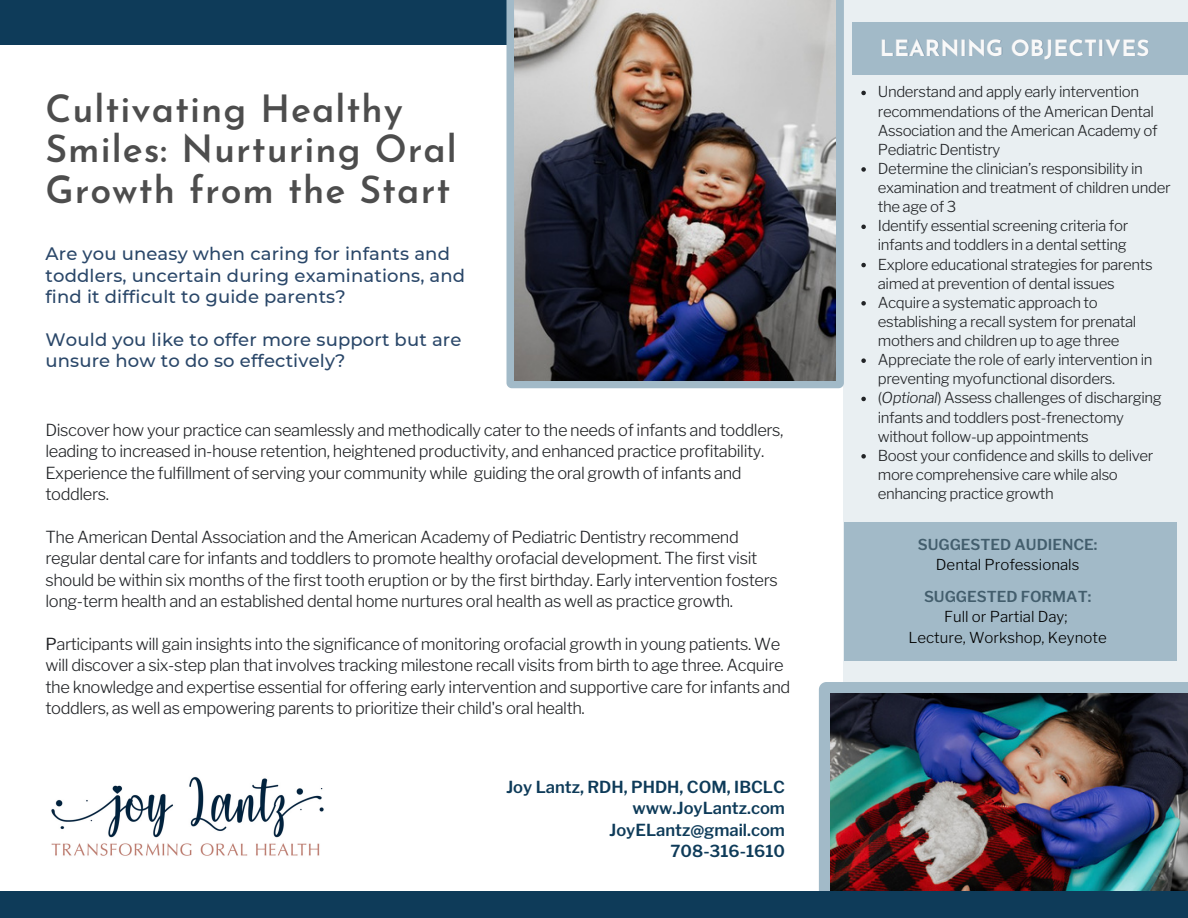
<style>
.page{position:relative;width:1188px;height:918px;background:#fff}
.page>*{position:absolute;margin:0;border:0;box-sizing:border-box;transform-origin:0 0}
.t1{font:600 37.5px/40.5px "Josefin Sans";letter-spacing:.025em;color:#4d4d4d}
.t2{font:700 22.5px "Josefin Sans";color:#f9f9f9}
.t3{font:500 18px/21.3px "Montserrat";letter-spacing:.01em;color:#2a4769}
.t4{font:300 16.5px/21.3px "Libre Franklin";letter-spacing:-.025em;color:#212326}
.t5{font:600 16.5px/21.3px "Libre Franklin";color:#0e3b59;text-align:right}
.t6{font:300 15px/19.2px "Libre Franklin";letter-spacing:-.025em;color:#212326}
.t7{font:300 15px/20.2px "Libre Franklin";color:#000;text-align:center}
.t8{font:600 15px "Libre Franklin";color:#435e6d}
.s1{font-weight:400}
.s2{font-style:italic}
</style>
<div class="page">
<div style="left:844px;top:0;width:344px;height:918px;background:#e9eff2"></div>
<div style="left:0;top:0;width:533px;height:45px;background:#0e3b59"></div>
<div style="left:507px;top:0;width:337px;height:388px;background:#a2bac8"></div>
<svg style="left:861px;top:91px;width:5px;height:4px"></svg>
<svg style="left:861px;top:167px;width:5px;height:5px"></svg>
<svg style="left:861px;top:225px;width:5px;height:4px"></svg>
<svg style="left:861px;top:263px;width:5px;height:4px"></svg>
<svg style="left:861px;top:301px;width:5px;height:5px"></svg>
<svg style="left:861px;top:358px;width:5px;height:5px"></svg>
<svg style="left:861px;top:397px;width:5px;height:4px"></svg>
<svg style="left:861px;top:454px;width:5px;height:5px"></svg>
<div style="left:852px;top:22px;width:336px;height:53px;background:#a2bac8"></div>
<div style="left:819px;top:682px;width:369px;height:210px;background:#a2bac8"></div>
<img style="left:831px;top:693px;width:357px;height:199px">
<div style="left:0;top:892px;width:1188px;height:26px;background:#0e3b59"></div>
<div style="left:844px;top:522px;width:332px;height:138px;background:#a2bac8"></div>
<img style="left:51px;top:776px;width:273px;height:80px">
<img style="left:515px;top:0;width:321px;height:381px">
<h4 class="t1" style="left:45px;top:92px;width:413px">Cultivating Healthy<br>Smiles: Nurturing Oral<br>Growth from the Start</h4>
<h4 class="t3" style="left:45px;top:243px;width:421px">Are you uneasy when caring for infants and toddlers, uncertain during examinations, and find it difficult to guide parents?</h4>
<p class="t3" style="left:45px;top:329px;width:418px">Would you like to offer more support but are unsure how to do so effectively?</p>
<h3 class="t4" style="left:45px;top:419px;width:740px">Discover how your practice can seamlessly and methodically cater to the needs of infants and toddlers, leading to increased in-house retention, heightened productivity, and enhanced practice profitability.<br>Experience the fulfillment of serving your community while guiding the oral growth of infants and toddlers.</h3>
<h3 class="t4" style="left:45px;top:526px;width:734px">The American Dental Association and the American Academy of Pediatric Dentistry recommend regular dental care for infants and toddlers to promote healthy orofacial development. The first visit should be within six months of the first tooth eruption or by the first birthday. Early intervention fosters long-term health and an established dental home nurtures oral health as well as practice growth.</h3>
<h4 class="t4" style="left:45px;top:633px;width:746px"><span class="s1">P</span>articipants will gain insights into the significance of monitoring orofacial growth in young patients. We will discover a six-step plan that involves tracking milestone recall visits from birth to age three. Acquire the knowledge and expertise essential for offering early intervention and supportive care for infants and toddlers, as well as empowering parents to prioritize their child's oral health.</h4>
<p class="t5" style="left:506px;top:777px;width:281px">Joy Lantz, RDH, PHDH, COM, IBCLC www.JoyLantz.com<br>JoyELantz@gmail.com<br>708-316-1610</p>
<h1 class="t2" style="left:880px;top:39px;width:271px">LEARNING OBJECTIVES</h1>
<p class="t6" style="left:878px;top:82px;width:294px">Understand and apply early intervention recommendations of the American Dental Association and the American Academy of Pediatric Dentistry<br>Determine the clinician’s responsibility in examination and treatment of children under the age of 3</p>
<h2 class="t6" style="left:878px;top:216px;width:252px">Identify essential screening criteria for infants and toddlers in a dental setting</h2>
<p class="t6" style="left:878px;top:255px;width:276px">Explore educational strategies for parents aimed at prevention of dental issues</p>
<p class="t6" style="left:878px;top:293px;width:260px">Acquire a systematic approach to establishing a recall system for prenatal mothers and children up to age three</p>
<p class="t6" style="left:878px;top:350px;width:276px">Appreciate the role of early intervention in preventing myofunctional disorders.</p>
<p class="t6" style="left:878px;top:388px;width:285px">(<span class="s2">Optional</span>) Assess challenges of discharging infants and toddlers post-frenectomy without follow-up appointments</p>
<p class="t6" style="left:878px;top:446px;width:277px">Boost your confidence and skills to deliver more comprehensive care while also enhancing practice growth</p>
<p class="t8" style="left:918px;top:535px;width:181px">SUGGESTED AUDIENCE:</p>
<p class="t7" style="left:936px;top:554px;width:145px">Dental Professionals</p>
<p class="t8" style="left:924px;top:588px;width:169px">SUGGESTED FORMAT:</p>
<p class="t7" style="left:909px;top:607px;width:200px">Full or Partial Day;<br>Lecture, Workshop, Keynote</p>
</div>
